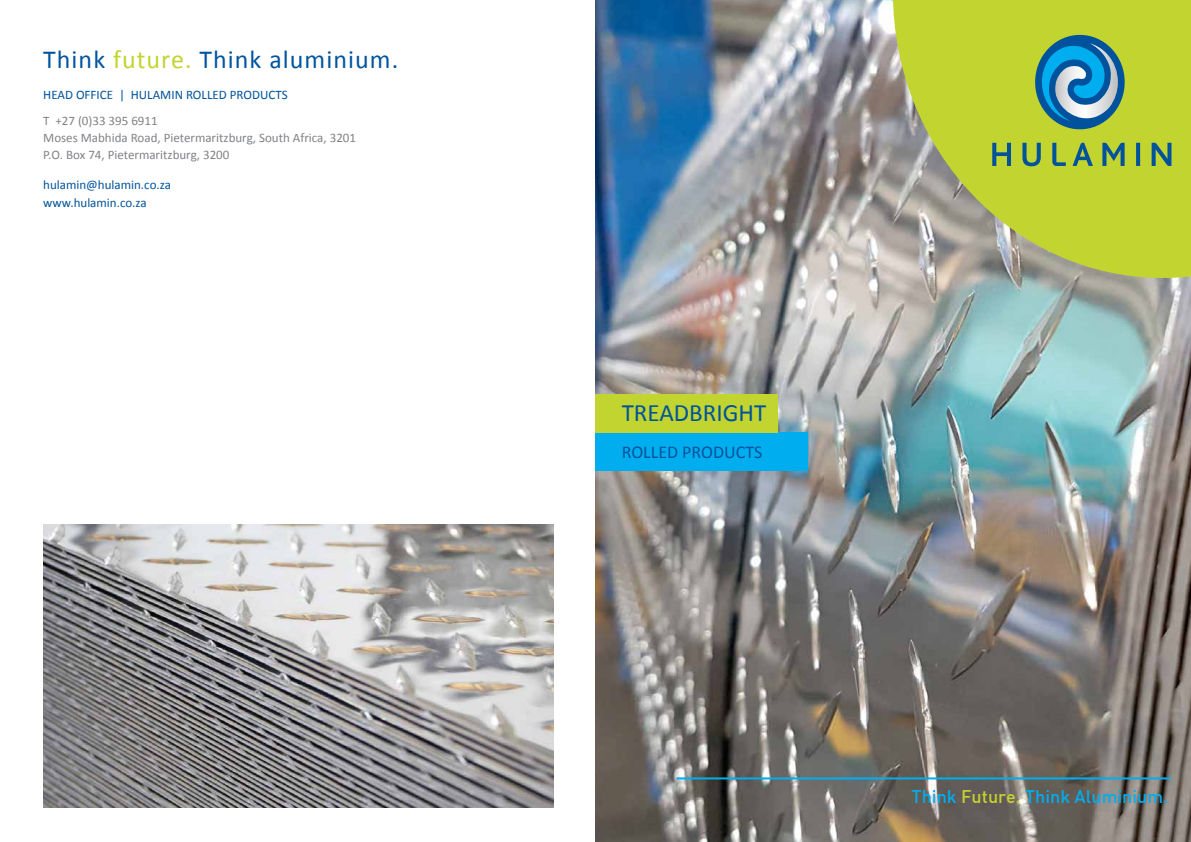
<style>
.page{position:relative;width:1191px;height:842px;background:#fff}
.page>*{position:absolute;margin:0;border:0;box-sizing:border-box;transform-origin:0 0}
.t1{font:26px "Calibri";letter-spacing:.04em;color:#00549e}
.t2{font:25px "Calibri";color:#00539b}
.t3{font:500 18px "DIN";color:#00aeef}
.t4{font:18px "Calibri";color:#00539b}
.t5{font:13px/17px "Calibri";color:#808285}
.t6{font:13px/18px "Calibri";color:#00539b}
.s1{color:#c1d42f}
</style>
<div class="page">
<img style="left:595px;top:0;width:596px;height:842px">
<img style="left:43px;top:524px;width:510px;height:284px">
<hr style="left:676px;top:777px;width:494px;height:2px;background:#00aeef">
<svg style="left:893px;top:0;width:298px;height:278px;background:#bac749"></svg>
<svg style="left:992px;top:143px;width:179px;height:23px;background:#80a853"></svg>
<svg style="left:1030px;top:30px;width:99px;height:104px;background:#66a38c"></svg>
<div style="left:595px;top:432px;width:213px;height:39px;background:#00aeef"></div>
<div style="left:595px;top:394px;width:182px;height:38px;background:#c1d42f"></div>
<h1 class="t1" style="left:43px;top:43px;width:356px">Think <span class="s1">future.</span> Think aluminium.</h1>
<p class="t6" style="left:43px;top:85px;width:246px">HEAD OFFICE | HULAMIN ROLLED PRODUCTS</p>
<p class="t5" style="left:43px;top:111px;width:314px">T +27 (0)33 395 6911<br>Moses Mabhida Road, Pietermaritzburg, South Africa, 3201<br>P.O. Box 74, Pietermaritzburg, 3200</p>
<p class="t6" style="left:43px;top:175px;width:129px">hulamin@hulamin.co.za www.hulamin.co.za</p>
<h2 class="t2" style="left:622px;top:397px;width:146px">TREADBRIGHT</h2>
<h3 class="t4" style="left:622px;top:441px;width:142px">ROLLED PRODUCTS</h3>
<h3 class="t3" style="left:911px;top:785px;width:258px">Think <span class="s1">Future.</span> Think Aluminium.</h3>
</div>
